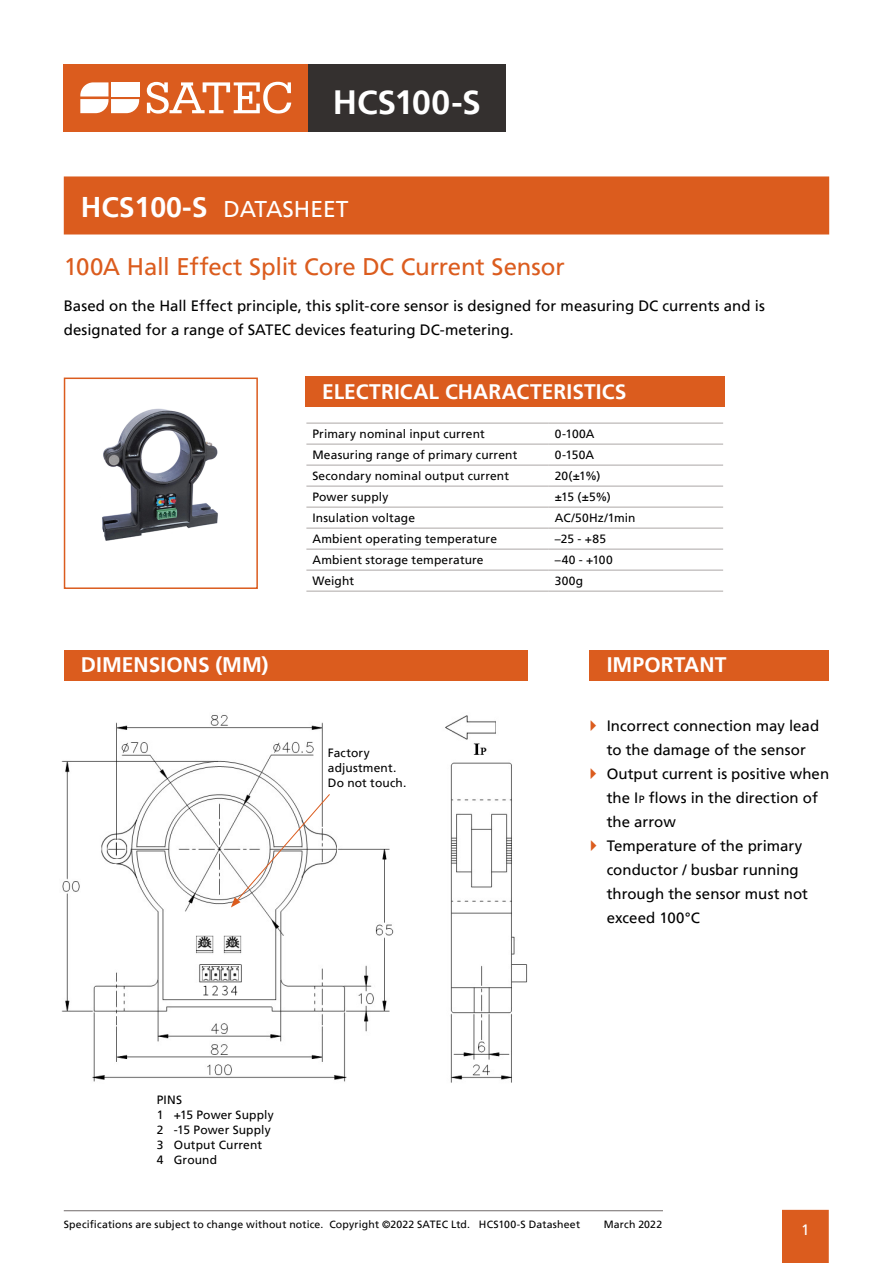
<style>
.page{position:relative;width:893px;height:1263px;background:#fff}
.page>*{position:absolute;margin:0;border:0;box-sizing:border-box;transform-origin:0 0}
.t1{font:700 33.6px "Frutiger LT";color:#fff}
.t2{font:24px "Frutiger LT";letter-spacing:-.005em;color:#db5c1e}
.t3{font:22.8px "Frutiger LT";color:#fff}
.t4{font:700 21px "Frutiger LT";letter-spacing:.005em;color:#fff}
.t5{font:15px/24px "Frutiger LT";letter-spacing:.005em;color:#000}
.t6{font:15px "Frutiger LT";color:#fff}
.t7{font:12px/15px "Frutiger LT";letter-spacing:.01em;color:#000}
.t8{font:10.5px "Frutiger LT";letter-spacing:.015em;color:#000}
.s1{font-weight:700;font-size:28.5px}
.s2{font-size:10.5px}
</style>
<div class="page">
<div style="left:782px;top:1210px;width:47px;height:53px;background:#db5c1e"></div>
<div style="left:63px;top:64px;width:245px;height:68px;background:#db5c1e"></div>
<svg style="left:147px;top:82px;width:144px;height:32px"></svg>
<svg style="left:80px;top:82px;width:59px;height:31px;background:#f8e1d6"></svg>
<div style="left:308px;top:64px;width:198px;height:68px;background:#34302f"></div>
<div style="left:64px;top:176px;width:765px;height:58px;background:#db5c1e"></div>
<hr style="left:64px;top:1210px;width:599px;height:1px;background:#706a69">
<div style="left:64px;top:378px;width:194px;height:211px;border:2px solid #db5c1e"></div>
<img style="left:102px;top:408px;width:116px;height:133px">
<hr style="left:306px;top:444px;width:243px;height:1px;background:#aca7a6">
<hr style="left:549px;top:444px;width:174px;height:1px;background:#aca7a6">
<hr style="left:306px;top:465px;width:243px;height:1px;background:#aca7a6">
<hr style="left:549px;top:465px;width:174px;height:1px;background:#aca7a6">
<hr style="left:306px;top:486px;width:243px;height:1px;background:#aca7a6">
<hr style="left:549px;top:486px;width:174px;height:1px;background:#aca7a6">
<hr style="left:306px;top:507px;width:243px;height:1px;background:#aca7a6">
<hr style="left:549px;top:507px;width:174px;height:1px;background:#aca7a6">
<hr style="left:306px;top:528px;width:243px;height:1px;background:#aca7a6">
<hr style="left:549px;top:528px;width:174px;height:1px;background:#aca7a6">
<hr style="left:306px;top:549px;width:243px;height:1px;background:#aca7a6">
<hr style="left:549px;top:549px;width:174px;height:1px;background:#aca7a6">
<hr style="left:306px;top:570px;width:243px;height:1px;background:#aca7a6">
<hr style="left:549px;top:570px;width:174px;height:1px;background:#aca7a6">
<hr style="left:306px;top:591px;width:243px;height:1px;background:#aca7a6">
<hr style="left:549px;top:591px;width:174px;height:1px;background:#aca7a6">
<hr style="left:306px;top:423px;width:243px;height:1px;background:#aca7a6">
<hr style="left:549px;top:423px;width:174px;height:1px;background:#aca7a6">
<div style="left:305px;top:376px;width:419px;height:31px;background:#db5c1e"></div>
<img style="left:61px;top:715px;width:467px;height:368px">
<div style="left:64px;top:650px;width:463px;height:30px;background:#db5c1e"></div>
<svg style="left:231px;top:793px;width:100px;height:114px"></svg>
<div style="left:590px;top:650px;width:239px;height:30px;background:#db5c1e"></div>
<h1 class="t1" style="left:333px;top:82px;width:150px">HCS100-S</h1>
<h3 class="t3" style="left:81px;top:195px;width:269px"><span class="s1">HCS100-S</span> DATASHEET</h3>
<h2 class="t2" style="left:64px;top:252px;width:502px">100A Hall Effect Split Core DC Current Sensor</h2>
<p class="t5" style="left:64px;top:293px;width:703px">Based on the Hall Effect principle, this split-core sensor is designed for measuring DC currents and is designated for a range of SATEC devices featuring DC-metering.</p>
<h3 class="t4" style="left:322px;top:379px;width:306px">ELECTRICAL CHARACTERISTICS</h3>
<h3 class="t4" style="left:81px;top:652px;width:189px">DIMENSIONS (MM)</h3>
<p class="t7" style="left:312px;top:426px;width:174px">Primary nominal input current</p>
<p class="t7" style="left:555px;top:426px;width:41px">0-100A</p>
<p class="t7" style="left:312px;top:447px;width:206px">Measuring range of primary current</p>
<p class="t7" style="left:555px;top:447px;width:41px">0-150A</p>
<p class="t7" style="left:312px;top:468px;width:198px">Secondary nominal output current</p>
<p class="t7" style="left:555px;top:468px;width:47px">20(±1%)</p>
<p class="t7" style="left:312px;top:489px;width:77px">Power supply</p>
<p class="t7" style="left:555px;top:489px;width:58px">±15 (±5%)</p>
<p class="t7" style="left:312px;top:510px;width:104px">Insulation voltage</p>
<p class="t7" style="left:555px;top:510px;width:82px">AC/50Hz/1min</p>
<p class="t7" style="left:312px;top:531px;width:186px">Ambient operating temperature</p>
<p class="t7" style="left:555px;top:531px;width:53px">–25 - +85</p>
<p class="t7" style="left:312px;top:552px;width:173px">Ambient storage temperature</p>
<p class="t7" style="left:555px;top:552px;width:60px">–40 - +100</p>
<p class="t7" style="left:312px;top:573px;width:43px">Weight</p>
<p class="t7" style="left:555px;top:573px;width:30px">300g</p>
<p class="t7" style="left:328px;top:746px;width:80px">Factory adjustment.<br>Do not touch.</p>
<h3 class="t4" style="left:607px;top:652px;width:121px">IMPORTANT</h3>
<p class="t5" style="left:607px;top:713px;width:224px">Incorrect connection may lead to the damage of the sensor<br>Output current is positive when the I<span class="s2">P</span> flows in the direction of the arrow<br>Temperature of the primary conductor / busbar running through the sensor must not exceed 100°C</p>
<p class="t7" style="left:157px;top:1092px;width:118px">PINS<br>1 +15 Power Supply<br>2 -15 Power Supply<br>3 Output Current<br>4 Ground</p>
<p class="t8" style="left:64px;top:1218px;width:518px">Specifications are subject to change without notice. Copyright ©2022 SATEC Ltd. HCS100-S Datasheet</p>
<p class="t8" style="left:604px;top:1218px;width:60px">March 2022</p>
<p class="t6" style="left:801px;top:1221px;width:10px">1</p>
</div>
